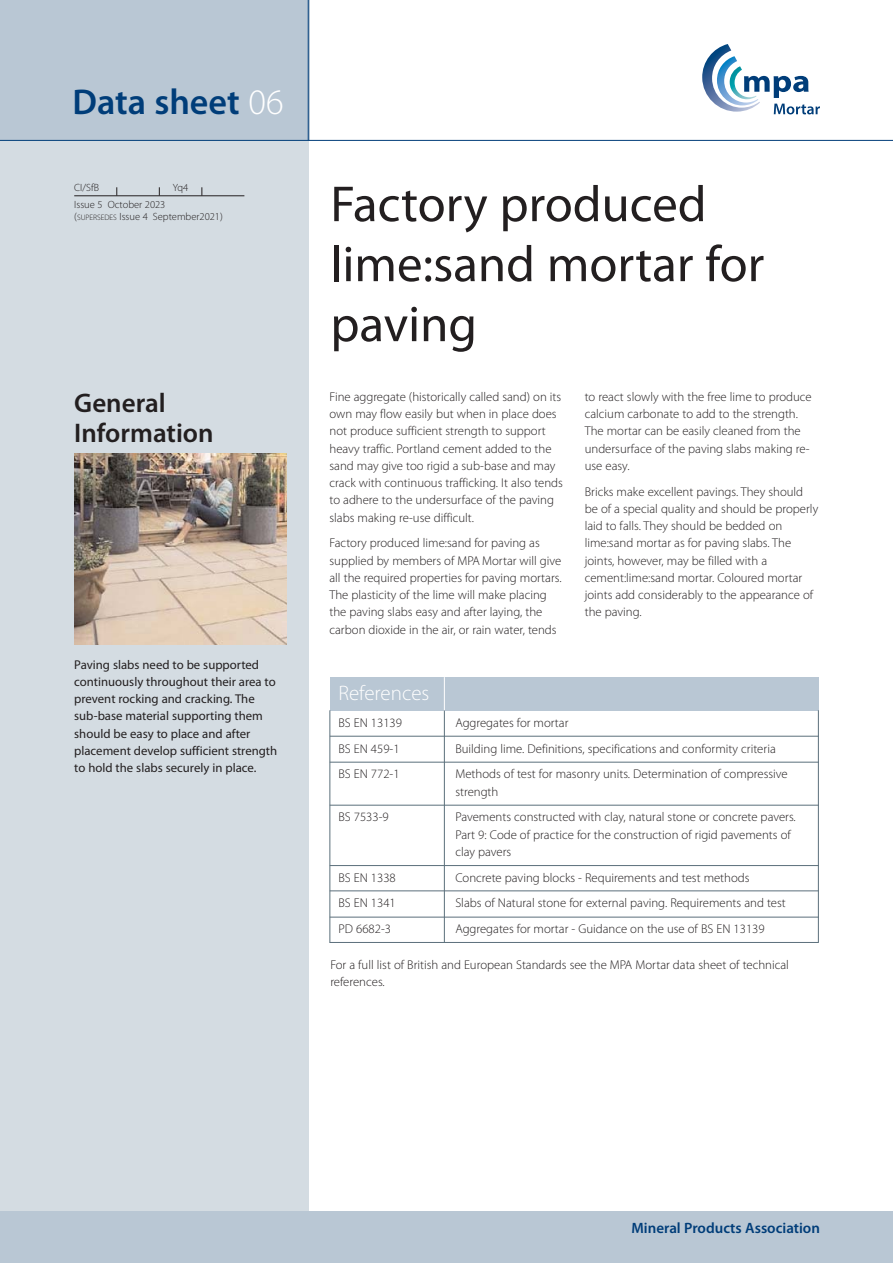
<style>
.page{position:relative;width:893px;height:1263px;background:#fff}
.page>*{position:absolute;margin:0;border:0;box-sizing:border-box;transform-origin:0 0}
.t1{font:51px/60px "Myriad Pro";color:#231f20}
.t2{font:600 36px "Myriad Pro";color:#003d79}
.t3{font:600 27px/30px "Myriad Pro";color:#231f20}
.t4{font:300 21px "Myriad Pro";color:#fff}
.t5{font:600 15px "Myriad Pro";color:#003d79}
.t6{font:300 12.75px/17.2px "Myriad Pro";color:#231f20}
.t7{font:12.75px/17.2px "Myriad Pro";color:#231f20}
.t8{font:300 10.5px/12.6px "Myriad Pro";color:#231f20}
.s1{font-weight:300;color:#fff}
.s2{font-size:7.8px}
</style>
<div class="page">
<div style="left:0;top:0;width:309px;height:140px;background:#b9c7d4"></div>
<svg style="left:702px;top:44px;width:117px;height:70px"></svg>
<div style="left:0;top:140px;width:308px;height:1102px;background:#d4dce2"></div>
<img style="left:74px;top:453px;width:213px;height:192px">
<hr style="left:74px;top:195px;width:170px;height:1px;background:#231f20">
<div style="left:330px;top:677px;width:488px;height:33px;background:#b9c7d4"></div>
<hr style="left:444px;top:677px;width:1px;height:34px;background:#fff">
<hr style="left:444px;top:710px;width:1px;height:232px;background:#5b6f7b">
<hr style="left:818px;top:710px;width:1px;height:232px;background:#5b6f7b">
<hr style="left:330px;top:736px;width:488px;height:1px;background:#5b6f7b">
<hr style="left:330px;top:762px;width:488px;height:1px;background:#5b6f7b">
<hr style="left:329px;top:710px;width:1px;height:233px;background:#5b6f7b">
<hr style="left:329px;top:942px;width:489px;height:1px;background:#5b6f7b">
<hr style="left:330px;top:805px;width:488px;height:1px;background:#5b6f7b">
<hr style="left:330px;top:865px;width:488px;height:1px;background:#5b6f7b">
<hr style="left:330px;top:891px;width:488px;height:1px;background:#5b6f7b">
<hr style="left:330px;top:917px;width:488px;height:1px;background:#5b6f7b">
<hr style="left:308px;top:0;width:1px;height:140px;background:#003d79">
<hr style="left:0;top:140px;width:892px;height:1px;background:#003d79">
<div style="left:0;top:1212px;width:892px;height:51px;background:#b9c7d4"></div>
<h2 class="t2" style="left:73px;top:88px;width:212px">Data sheet <span class="s1">06</span></h2>
<p class="t8" style="left:74px;top:182px;width:26px">CI/SfB</p>
<p class="t8" style="left:173px;top:182px;width:17px">Yq4</p>
<p class="t8" style="left:74px;top:199px;width:150px">Issue 5 October 2023<br>(<span class="s2">SUPERSEDES</span> Issue 4 September2021)</p>
<h3 class="t3" style="left:74px;top:389px;width:141px">General<br>Information</h3>
<p class="t7" style="left:74px;top:656px;width:204px">Paving slabs need to be supported continuously throughout their area to prevent rocking and cracking. The sub-base material supporting them should be easy to place and after placement develop sufficient strength to hold the slabs securely in place.</p>
<h1 class="t1" style="left:330px;top:177px;width:435px">Factory produced lime:sand mortar for paving</h1>
<p class="t6" style="left:584px;top:389px;width:228px">to react slowly with the free lime to produce calcium carbonate to add to the strength.<br>The mortar can be easily cleaned from the undersurface of the paving slabs making re&shy;use easy.</p>
<p class="t6" style="left:584px;top:484px;width:235px">Bricks make excellent pavings. They should be of a special quality and should be properly laid to falls. They should be bedded on lime:sand mortar as for paving slabs. The joints, however, may be filled with a cement:lime:sand mortar. Coloured mortar joints add considerably to the appearance of the paving.</p>
<p class="t6" style="left:329px;top:389px;width:235px">Fine aggregate (historically called sand) on its own may flow easily but when in place does not produce sufficient strength to support heavy traffic. Portland cement added to the sand may give too rigid a sub-base and may crack with continuous trafficking. It also tends to adhere to the undersurface of the paving slabs making re-use difficult.</p>
<p class="t6" style="left:329px;top:535px;width:233px">Factory produced lime:sand for paving as supplied by members of MPA Mortar will give all the required properties for paving mortars.<br>The plasticity of the lime will make placing the paving slabs easy and after laying, the carbon dioxide in the air, or rain water, tends</p>
<h3 class="t4" style="left:338px;top:685px;width:93px">References</h3>
<p class="t6" style="left:338px;top:715px;width:65px">BS EN 13139</p>
<p class="t6" style="left:455px;top:715px;width:115px">Aggregates for mortar</p>
<p class="t6" style="left:338px;top:741px;width:63px">BS EN 459-1</p>
<p class="t6" style="left:455px;top:741px;width:322px">Building lime. Definitions, specifications and conformity criteria</p>
<p class="t6" style="left:338px;top:766px;width:63px">BS EN 772-1</p>
<p class="t6" style="left:455px;top:766px;width:334px">Methods of test for masonry units. Determination of compressive strength</p>
<p class="t6" style="left:338px;top:809px;width:52px">BS 7533-9</p>
<p class="t6" style="left:455px;top:809px;width:342px">Pavements constructed with clay, natural stone or concrete pavers.<br>Part 9: Code of practice for the construction of rigid pavements of clay pavers</p>
<p class="t6" style="left:338px;top:870px;width:59px">BS EN 1338</p>
<p class="t6" style="left:455px;top:870px;width:296px">Concrete paving blocks - Requirements and test methods</p>
<p class="t6" style="left:338px;top:895px;width:59px">BS EN 1341</p>
<p class="t6" style="left:455px;top:895px;width:332px">Slabs of Natural stone for external paving. Requirements and test</p>
<p class="t6" style="left:338px;top:921px;width:54px">PD 6682-3</p>
<p class="t6" style="left:455px;top:921px;width:311px">Aggregates for mortar - Guidance on the use of BS EN 13139</p>
<p class="t6" style="left:330px;top:957px;width:460px">For a full list of British and European Standards see the MPA Mortar data sheet of technical references.</p>
<p class="t5" style="left:631px;top:1223px;width:190px">Mineral Products Association</p>
</div>
